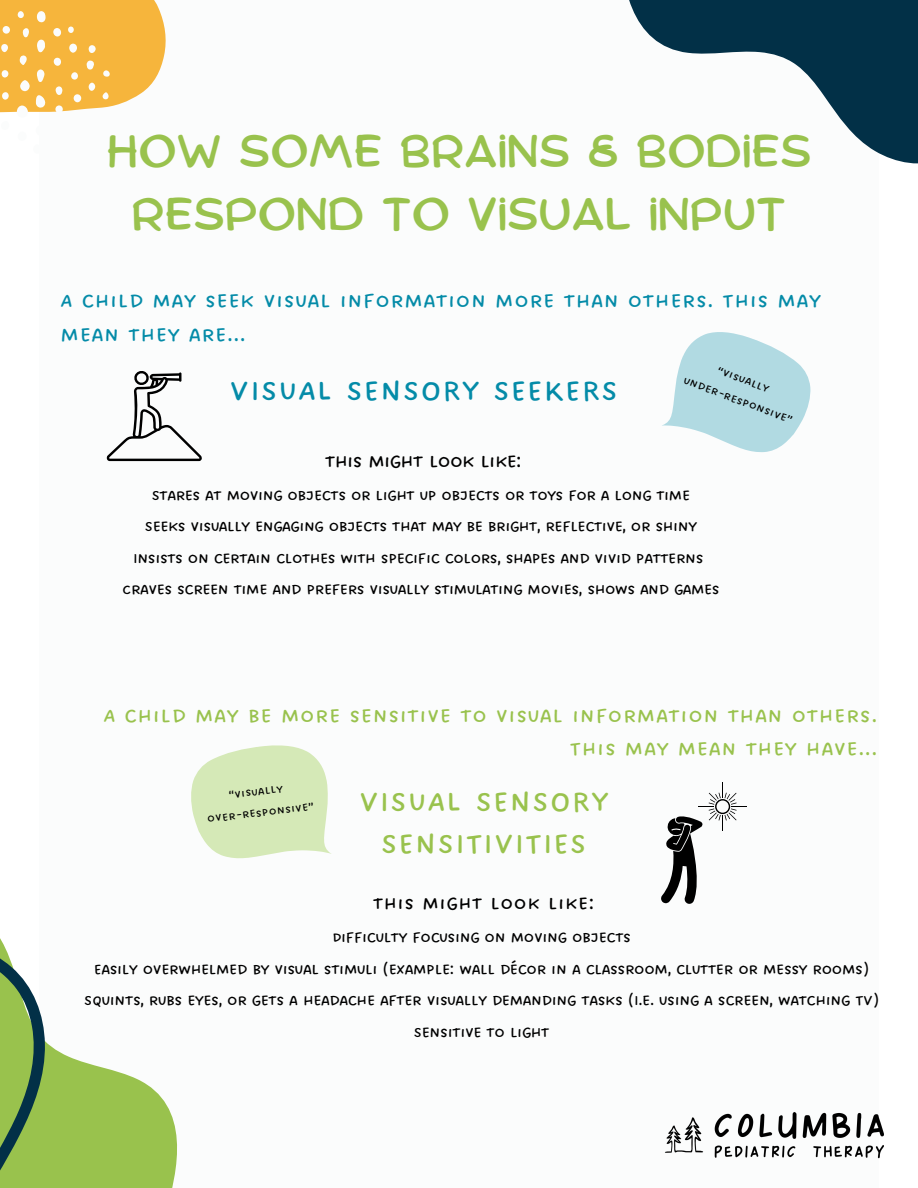
<style>
.page{position:relative;width:918px;height:1188px;background:#fff}
.page>*{position:absolute;margin:0;border:0;box-sizing:border-box;transform-origin:0 0}
.t1{font:45px/63px "Comica";color:#99c24d;text-align:center}
.t2{font:42px "DO All Caps Regular";color:#99c24d}
.t3{font:42px "DO All Caps Regular";color:#048ba8}
.t4{font:28.5px/33.8px "DO All Caps Regular";color:#99c24d;text-align:right}
.t5{font:28.5px/33.8px "DO All Caps Regular";color:#048ba8}
.t6{font:25.5px "DO All Caps Regular";letter-spacing:-.05em;color:#000}
.t7{font:25.5px "DO All Caps Regular";color:#000}
.t8{font:21px "DO All Caps Regular";letter-spacing:-.05em;color:#000}
.t9{font:15.3px "DO All Caps Regular";color:#000}
</style>
<div class="page">
<div style="left:39px;top:0;width:840px;height:1188px;background:#fbfcfc"></div>
<svg style="left:50px;top:1045px;width:127px;height:143px;fill:#99c24d"></svg>
<svg style="left:629px;top:0;width:289px;height:164px"></svg>
<svg style="left:0;top:938px;width:50px;height:250px"></svg>
<div style="left:18px;top:132px;width:9px;height:9px;background:#fbfcfc;border-radius:50%"></div>
<div style="left:33px;top:144px;width:8px;height:10px;background:#fbfcfc;border-radius:50%"></div>
<svg style="left:0;top:0;width:166px;height:113px;background:#f6bf59"></svg>
<svg style="left:747px;top:0;width:159px;height:110px"></svg>
<img style="left:665px;top:1112px;width:219px;height:47px">
<svg style="left:662px;top:332px;width:149px;height:121px"></svg>
<svg style="left:191px;top:745px;width:140px;height:114px"></svg>
<svg style="left:107px;top:371px;width:95px;height:90px"></svg>
<svg style="left:661px;top:782px;width:86px;height:122px"></svg>
<p class="t1" style="left:106px;top:122px;width:707px">HOW SOME BRAINS &amp; BODIES<br>RESPOND TO VISUAL INPUT</p>
<p class="t5" style="left:60px;top:283px;width:763px">A child may seek visual information more than others. This may mean they are...</p>
<p class="t9" style="left:721px;top:360px;width:56px;rotate:21deg">“visually</p>
<p class="t9" style="left:688px;top:370px;width:117px;rotate:21deg">under-responsive”</p>
<p class="t3" style="left:229px;top:363px;width:391px">VISUAL SENSORY SEEKERS</p>
<p class="t6" style="left:325px;top:445px;width:199px">this might look like:</p>
<p class="t8" style="left:151px;top:481px;width:540px">Stares at moving objects or light up objects or toys for a long time</p>
<p class="t8" style="left:145px;top:513px;width:554px">Seeks visually engaging objects that may be bright, reflective, or shiny</p>
<p class="t8" style="left:133px;top:544px;width:573px">Insists on certain clothes with specific colors, shapes and vivid patterns</p>
<p class="t8" style="left:122px;top:576px;width:600px">Craves screen time and prefers visually stimulating movies, shows and games</p>
<p class="t4" style="left:103px;top:698px;width:776px">A child may be more sensitive to visual information than others.<br>This may mean they have...</p>
<p class="t9" style="left:227px;top:785px;width:56px;rotate:-7deg">“visually</p>
<p class="t9" style="left:206px;top:809px;width:109px;rotate:-7deg">over-responsive”</p>
<p class="t2" style="left:358px;top:774px;width:253px">VISUAL SENSORY</p>
<p class="t2" style="left:380px;top:816px;width:208px">SENSITIVITIES</p>
<p class="t7" style="left:373px;top:887px;width:224px">this might look like:</p>
<p class="t8" style="left:332px;top:924px;width:301px">Difficulty focusing on moving objects</p>
<p class="t8" style="left:94px;top:955px;width:777px">Easily overwhelmed by visual stimuli (example: wall décor in a classroom, clutter or messy rooms)</p>
<p class="t8" style="left:84px;top:987px;width:797px">Squints, rubs eyes, or gets a headache after visually demanding tasks (I.e. using a screen, watching TV)</p>
<p class="t8" style="left:414px;top:1018px;width:138px">Sensitive to light</p>
</div>
